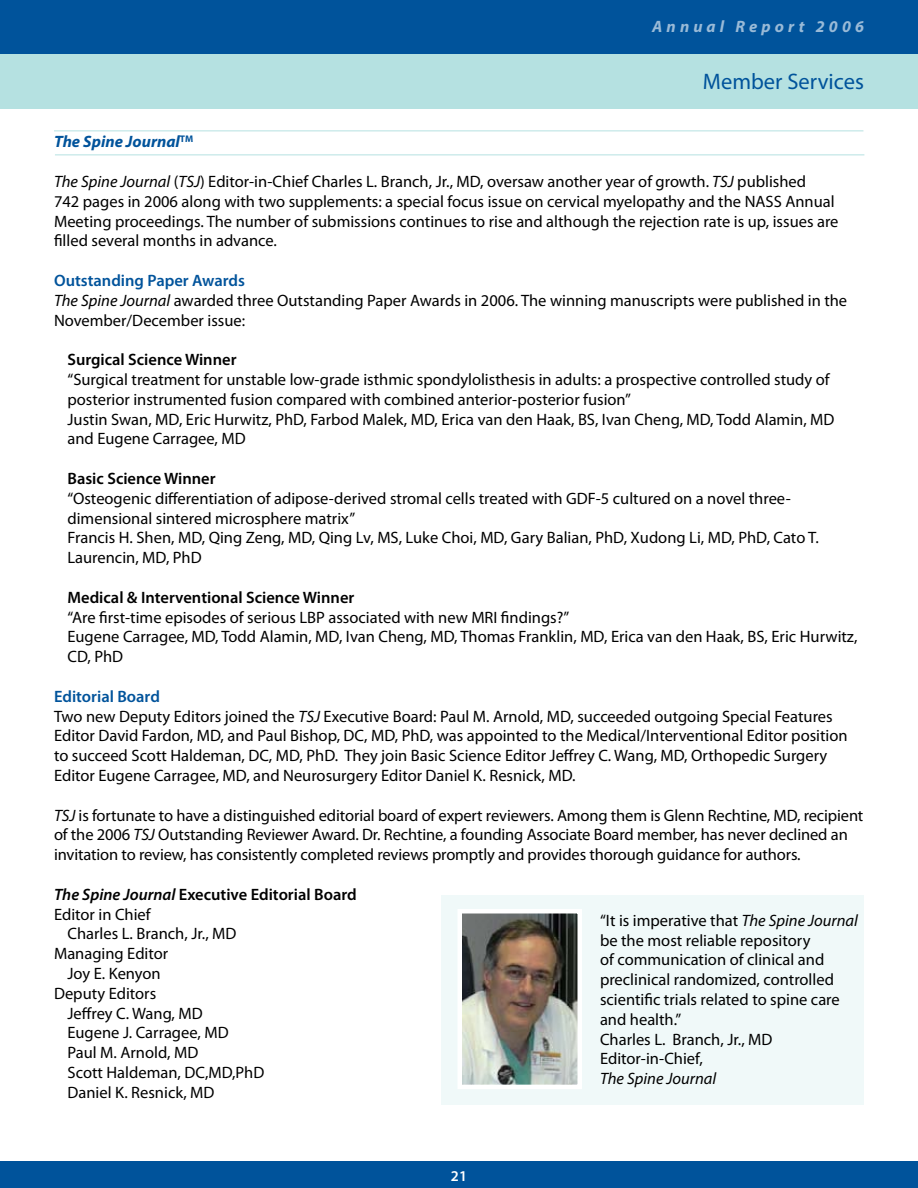
<style>
.page{position:relative;width:918px;height:1188px;background:#fff}
.page>*{position:absolute;margin:0;border:0;box-sizing:border-box;transform-origin:0 0}
.t1{font:22.5px "Myriad Pro";color:#00539b}
.t2{font:16.5px/19.8px "Myriad Pro";color:#000}
.t3{font:600 16.5px "Myriad Pro";color:#000}
.t4{font:italic 700 16.5px "Myriad Pro";color:#00539b}
.t5{font:italic 700 16.5px "Myriad Pro";letter-spacing:.25em;color:#99bad7}
.t6{font:italic 16.5px "Myriad Pro";color:#000}
.t7{font:600 15px "Myriad Pro";color:#fff}
.s1{font-style:italic}
.s2{font-weight:600;color:#00539b}
</style>
<div class="page">
<div style="left:0;top:0;width:918px;height:90px;background:#00539b"></div>
<div style="left:0;top:1162px;width:918px;height:26px;background:#00539b"></div>
<div style="left:0;top:54px;width:918px;height:54px;background:#b5e1e1"></div>
<hr style="left:55px;top:154px;width:809px;height:1px;background:#b5e1e1">
<hr style="left:54px;top:130px;width:809px;height:1px;background:#b5e1e1">
<div style="left:441px;top:896px;width:423px;height:210px;background:#f0f9f9"></div>
<img style="left:463px;top:914px;width:114px;height:170px">
<div style="left:458px;top:909px;width:124px;height:180px;border:4px solid #fff"></div>
<p class="t5" style="left:652px;top:16px;width:213px">Annual Report 2006</p>
<h1 class="t1" style="left:703px;top:67px;width:163px">Member Services</h1>
<p class="t4" style="left:54px;top:131px;width:141px">The Spine Journal<sup>TM</sup></p>
<p class="t2" style="left:54px;top:171px;width:786px"><span class="s1">The Spine Journal</span> (<span class="s1">TSJ</span>) Editor-in-Chief Charles L. Branch, Jr., MD, oversaw another year of growth. <span class="s1">TSJ</span> published<br>742 pages in 2006 along with two supplements: a special focus issue on cervical myelopathy and the NASS Annual Meeting proceedings. The number of submissions continues to rise and although the rejection rate is up, issues are filled several months in advance.</p>
<p class="t2" style="left:54px;top:270px;width:795px"><span class="s2">Outstanding Paper Awards<br></span><span class="s1">The Spine Journal</span> awarded three Outstanding Paper Awards in 2006. The winning manuscripts were published in the<br>November/December issue:</p>
<p class="t3" style="left:67px;top:349px;width:171px">Surgical Science Winner</p>
<p class="t2" style="left:67px;top:369px;width:769px">“Surgical treatment for unstable low-grade isthmic spondylolisthesis in adults: a prospective controlled study of posterior instrumented fusion compared with combined anterior-posterior fusion”<br>Justin Swan, MD, Eric Hurwitz, PhD, Farbod Malek, MD, Erica van den Haak, BS, Ivan Cheng, MD, Todd Alamin, MD and Eugene Carragee, MD</p>
<p class="t3" style="left:67px;top:468px;width:150px">Basic Science Winner</p>
<p class="t2" style="left:67px;top:488px;width:753px">“Osteogenic differentiation of adipose-derived stromal cells treated with GDF-5 cultured on a novel three&shy;dimensional sintered microsphere matrix”<br>Francis H. Shen, MD, Qing Zeng, MD, Qing Lv, MS, Luke Choi, MD, Gary Balian, PhD, Xudong Li, MD, PhD, Cato T.<br>Laurencin, MD, PhD</p>
<p class="t3" style="left:67px;top:587px;width:288px">Medical &amp; Interventional Science Winner</p>
<p class="t2" style="left:67px;top:607px;width:791px">“Are first-time episodes of serious LBP associated with new MRI findings?”<br>Eugene Carragee, MD, Todd Alamin, MD, Ivan Cheng, MD, Thomas Franklin, MD, Erica van den Haak, BS, Eric Hurwitz,<br>CD, PhD</p>
<p class="t2" style="left:54px;top:686px;width:795px"><span class="s2">Editorial Board<br></span>Two new Deputy Editors joined the <span class="s1">TSJ</span> Executive Board: Paul M. Arnold, MD, succeeded outgoing Special Features Editor David Fardon, MD, and Paul Bishop, DC, MD, PhD, was appointed to the Medical/Interventional Editor position to succeed Scott Haldeman, DC, MD, PhD. They join Basic Science Editor Jeffrey C. Wang, MD, Orthopedic Surgery Editor Eugene Carragee, MD, and Neurosurgery Editor Daniel K. Resnick, MD.</p>
<p class="t2" style="left:54px;top:805px;width:811px"><span class="s1">TSJ</span> is fortunate to have a distinguished editorial board of expert reviewers. Among them is Glenn Rechtine, MD, recipient of the 2006 <span class="s1">TSJ</span> Outstanding Reviewer Award. Dr. Rechtine, a founding Associate Board member, has never declined an invitation to review, has consistently completed reviews promptly and provides thorough guidance for authors.</p>
<p class="t3" style="left:54px;top:884px;width:304px"><span class="s1">The Spine Journal</span> Executive Editorial Board</p>
<p class="t2" style="left:54px;top:904px;width:98px">Editor in Chief</p>
<p class="t2" style="left:67px;top:924px;width:171px">Charles L. Branch, Jr., MD</p>
<p class="t2" style="left:54px;top:943px;width:116px">Managing Editor</p>
<p class="t2" style="left:67px;top:963px;width:95px">Joy E. Kenyon</p>
<p class="t2" style="left:54px;top:983px;width:104px">Deputy Editors</p>
<p class="t2" style="left:67px;top:1003px;width:137px">Jeffrey C. Wang, MD</p>
<p class="t2" style="left:67px;top:1023px;width:163px">Eugene J. Carragee, MD</p>
<p class="t2" style="left:67px;top:1042px;width:132px">Paul M. Arnold, MD</p>
<p class="t2" style="left:67px;top:1062px;width:198px">Scott Haldeman, DC,MD,PhD</p>
<p class="t2" style="left:67px;top:1082px;width:149px">Daniel K. Resnick, MD</p>
<p class="t2" style="left:600px;top:910px;width:259px">“It is imperative that <span class="s1">The Spine Journal </span>be the most reliable repository<br>of communication of clinical and preclinical randomized, controlled scientific trials related to spine care and health.”<br>Charles L. Branch, Jr., MD<br>Editor-in-Chief,</p>
<p class="t6" style="left:600px;top:1069px;width:118px">The Spine Journal</p>
<p class="t7" style="left:451px;top:1166px;width:18px">21</p>
</div>
